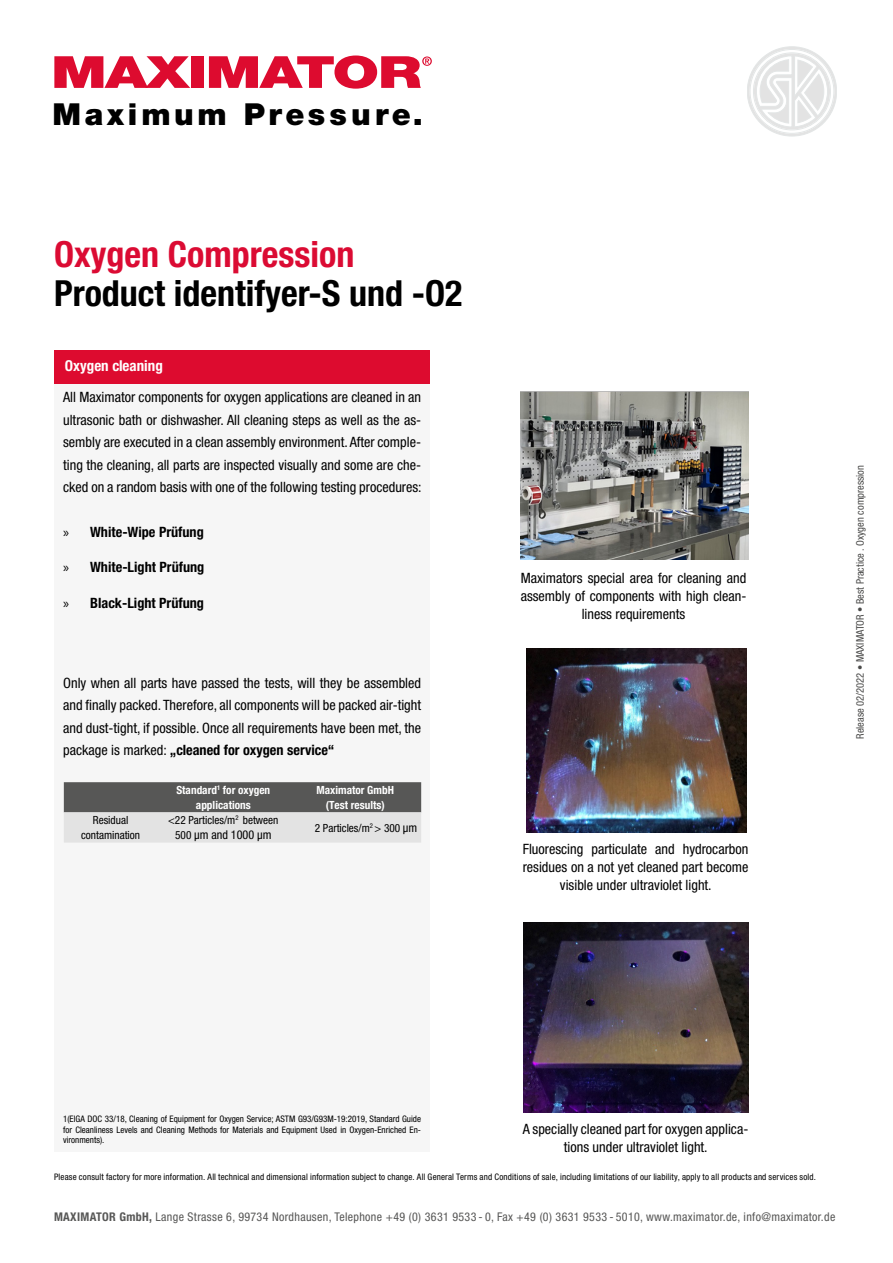
<style>
.page{position:relative;width:893px;height:1263px;background:#fff}
.page>*{position:absolute;margin:0;border:0;box-sizing:border-box;transform-origin:0 0}
.t1{font:700 condensed 36px "Helvetica Neue LT Std";color:#000}
.t2{font:700 condensed 36px "Helvetica Neue LT Std";color:#db0b33}
.t3{font:900 30.3px "Helvetica Neue LT Std";letter-spacing:.125em;color:#000}
.t4{font:700 condensed 15px "Helvetica Neue LT Std";color:#fff}
.t5{font:condensed 14.25px/22.5px "Helvetica Neue LT Std";color:#000;text-align:center}
.t6{font:700 condensed 14.25px "Helvetica Neue LT Std";color:#000}
.t7{font:condensed 12.15px "Helvetica Neue LT Std";color:#000}
.t8{font:condensed 12px "Helvetica Neue LT Std";letter-spacing:.03em;color:#575756}
.t9{font:11.55px "Corbel";letter-spacing:.005em;color:#000}
.t10{font:condensed 11.25px/15.5px "Helvetica Neue LT Std";color:#000;text-align:center}
.t11{font:700 condensed 11.25px/15.5px "Helvetica Neue LT Std";color:#fff;text-align:center}
.t12{font:condensed 10.5px "Helvetica Neue LT Std";color:#4a4a49}
.t13{font:condensed 9px/10.8px "Helvetica Neue LT Std";letter-spacing:.015em;color:#000;text-align:justify}
.s1{font-family:"Myriad Pro";font-weight:400;font-stretch:normal}
.s2{font-weight:700}
.s3{font-size:11.25px}
.s4{font-size:12.15px}
</style>
<div class="page">
<div style="left:54px;top:370px;width:375px;height:781px;background:#f6f6f6"></div>
<div style="left:54px;top:350px;width:375px;height:34px;background:#dd0b2f"></div>
<svg style="left:749px;top:49px;width:86px;height:85px"></svg>
<img style="left:527px;top:649px;width:219px;height:183px">
<img style="left:523px;top:922px;width:225px;height:191px">
<svg style="left:54px;top:56px;width:136px;height:32px"></svg>
<div style="left:191px;top:56px;width:13px;height:32px;background:#dd0b2f"></div>
<svg style="left:209px;top:56px;width:223px;height:33px"></svg>
<img style="left:521px;top:391px;width:227px;height:168px">
<svg style="left:64px;top:782px;width:357px;height:60px;background:#9d9d9c"></svg>
<h2 class="t3" style="left:53px;top:96px;width:372px">Maximum Pressure.</h2>
<h1 class="t2" style="left:54px;top:232px;width:302px">Oxygen Compression</h1>
<h1 class="t1" style="left:54px;top:272px;width:410px">Product identifyer-S und -O2</h1>
<p class="t4" style="left:65px;top:356px;width:99px">Oxygen cleaning</p>
<p class="t5" style="left:63px;top:386px;width:360px;text-align:justify">All Maximator components for oxygen applications are cleaned in an ultrasonic bath or dishwasher. All cleaning steps as well as the as&shy;sembly are executed in a clean assembly environment. After comple&shy;ting the cleaning, all parts are inspected visually and some are che&shy;cked on a random basis with one of the following testing procedures:</p>
<p class="t6" style="left:63px;top:523px;width:142px"><span class="s1">»</span> White-Wipe Prüfung</p>
<p class="t6" style="left:63px;top:559px;width:143px"><span class="s1">»</span> White-Light Prüfung</p>
<p class="t6" style="left:63px;top:594px;width:142px"><span class="s1">»</span> Black-Light Prüfung</p>
<p class="t5" style="left:63px;top:671px;width:359px;text-align:justify">Only when all parts have passed the tests, will they be assembled and finally packed. Therefore, all components will be packed air-tight and dust-tight, if possible. Once all requirements have been met, the package is marked: <span class="s2">„cleaned for oxygen service“</span></p>
<p class="t11" style="left:176px;top:782px;width:95px">Standard<sup>1</sup> for oxygen applications</p>
<p class="t11" style="left:316px;top:782px;width:79px">Maximator GmbH (Test results)</p>
<p class="t10" style="left:81px;top:812px;width:61px">Residual contamination</p>
<p class="t10" style="left:168px;top:812px;width:112px">&lt;22 Particles/m<sup>2</sup> between</p>
<p class="t7" style="left:175px;top:828px;width:98px"><span class="s3">500</span> μm and 1000 μm</p>
<p class="t10" style="left:315px;top:820px;width:104px">2 Particles/m<sup>2</sup> &gt; 300 <span class="s4">μm</span></p>
<p class="t5" style="left:521px;top:569px;width:227px;line-height:18px">Maximators special area for cleaning and assembly of components with high clean&shy;liness requirements</p>
<p class="t5" style="left:523px;top:839px;width:227px;line-height:18px">Fluorescing particulate and hydrocarbon residues on a not yet cleaned part become visible under ultraviolet light.</p>
<p class="t9" style="left:530px;top:878px;width:137px">Fluoreszierende Partikel und</p>
<p class="t12" style="left:854px;top:739px;width:275px;rotate:-90deg">Release 02/2022 • MAXIMATOR • Best Practice . Oxygen compression</p>
<p class="t13" style="left:63px;top:1113px;width:359px">1(EIGA DOC 33/18, Cleaning of Equipment for Oxygen Service; ASTM G93/G93M-19:2019, Standard Guide for Cleanliness Levels and Cleaning Methods for Materials and Equipment Used in Oxygen-Enriched En&shy;vironments).</p>
<p class="t5" style="left:523px;top:1119px;width:227px;line-height:18px">A specially cleaned part for oxygen applica&shy;tions under ultraviolet light.</p>
<p class="t13" style="left:54px;top:1171px;width:763px">Please consult factory for more information. All technical and dimensional information subject to change. All General Terms and Conditions of sale, including limitations of our liability, apply to all products and services sold.</p>
<p class="t8" style="left:54px;top:1209px;width:783px"><span class="s2">MAXIMATOR GmbH,</span> Lange Strasse 6, 99734 Nordhausen, Telephone +49 (0) 3631 9533 - 0, Fax +49 (0) 3631 9533 - 5010, www.maximator.de, info@maximator.de</p>
</div>
